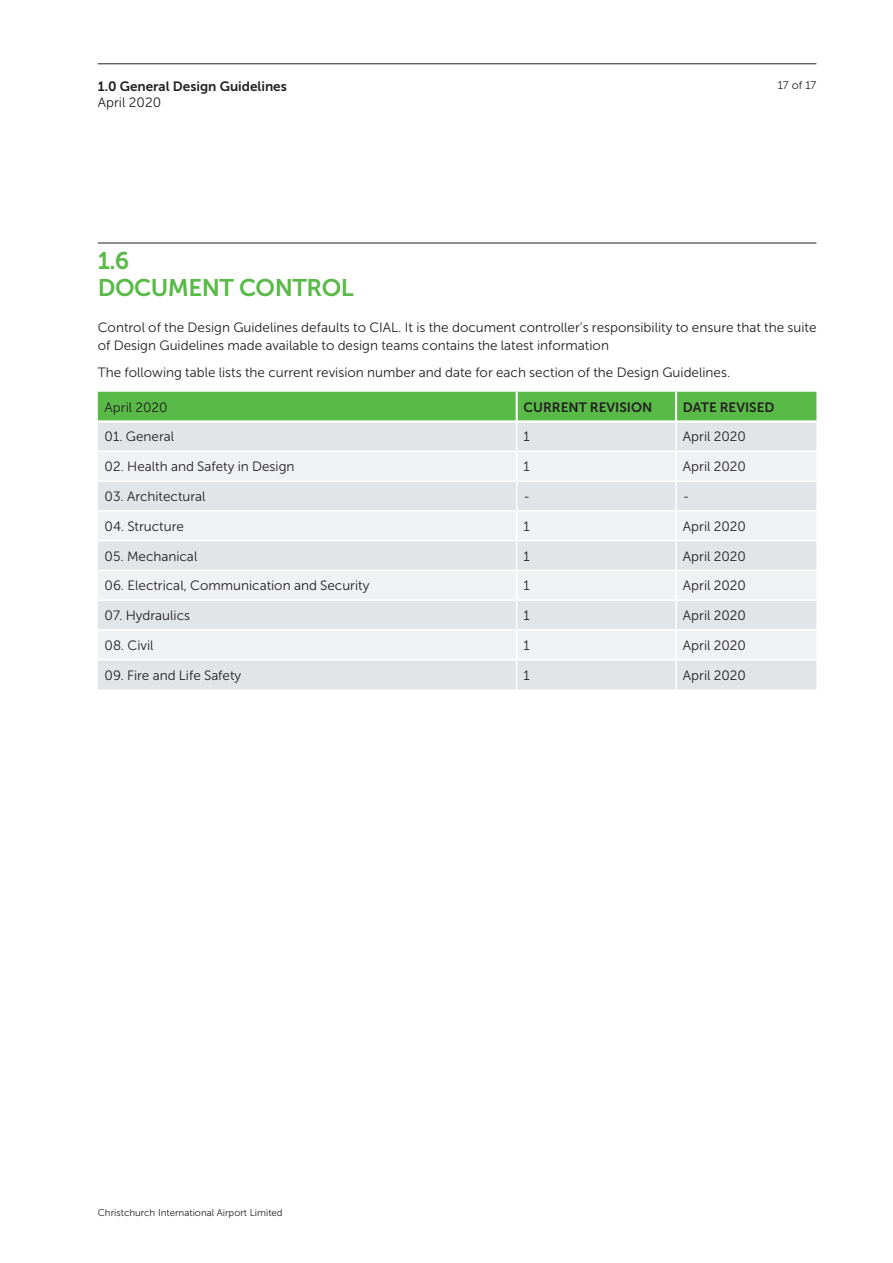
<style>
.page{position:relative;width:893px;height:1263px;background:#fff}
.page>*{position:absolute;margin:0;border:0;box-sizing:border-box;transform-origin:0 0}
.t1{font:24px/27px "Museo Sans 700";letter-spacing:-.02em;color:#59ba47}
.t2{font:13.5px/18px "Museo Sans 300";color:#231f20}
.t3{font:13.5px "Museo Sans 700";color:#231f20}
.t4{font:11.25px "Museo Sans 300";color:#231f20}
.t5{font:9.75px "Museo Sans 300";color:#231f20}
</style>
<div class="page">
<hr style="left:98px;top:63px;width:718px;height:1px;background:#231f20">
<hr style="left:98px;top:243px;width:718px;height:1px;background:#231f20">
<svg style="left:98px;top:392px;width:718px;height:297px"></svg>
<hr style="left:98px;top:421px;width:418px;height:1px;background:#fff">
<hr style="left:98px;top:422px;width:419px;height:1px;background:#fff">
<hr style="left:517px;top:421px;width:159px;height:1px;background:#fff">
<hr style="left:517px;top:422px;width:159px;height:1px;background:#fff">
<hr style="left:676px;top:421px;width:140px;height:1px;background:#fff">
<hr style="left:676px;top:422px;width:140px;height:1px;background:#fff">
<hr style="left:98px;top:659px;width:419px;height:1px;background:#fff">
<hr style="left:517px;top:659px;width:159px;height:1px;background:#fff">
<hr style="left:676px;top:659px;width:140px;height:1px;background:#fff">
<p class="t3" style="left:98px;top:78px;width:191px">1.0 General Design Guidelines</p>
<p class="t2" style="left:98px;top:93px;width:65px">April 2020</p>
<p class="t4" style="left:778px;top:79px;width:40px">17 of 17</p>
<h1 class="t1" style="left:98px;top:247px;width:257px">1.6<br>DOCUMENT CONTROL</h1>
<p class="t2" style="left:98px;top:318px;width:720px">Control of the Design Guidelines defaults to CIAL. It is the document controller’s responsibility to ensure that the suite of Design Guidelines made available to design teams contains the latest information</p>
<p class="t2" style="left:98px;top:363px;width:634px">The following table lists the current revision number and date for each section of the Design Guidelines.</p>
<p class="t2" style="left:105px;top:398px;width:64px">April 2020</p>
<p class="t3" style="left:523px;top:399px;width:130px">CURRENT REVISION</p>
<p class="t3" style="left:683px;top:399px;width:93px">DATE REVISED</p>
<p class="t2" style="left:105px;top:428px;width:71px">01. General</p>
<p class="t2" style="left:523px;top:428px;width:8px">1</p>
<p class="t2" style="left:683px;top:428px;width:64px">April 2020</p>
<p class="t2" style="left:105px;top:458px;width:191px">02. Health and Safety in Design</p>
<p class="t2" style="left:523px;top:458px;width:8px">1</p>
<p class="t2" style="left:683px;top:458px;width:64px">April 2020</p>
<p class="t2" style="left:105px;top:487px;width:103px">03. Architectural</p>
<p class="t2" style="left:523px;top:487px;width:8px">-</p>
<p class="t2" style="left:683px;top:487px;width:8px">-</p>
<p class="t2" style="left:105px;top:517px;width:81px">04. Structure</p>
<p class="t2" style="left:523px;top:517px;width:8px">1</p>
<p class="t2" style="left:683px;top:517px;width:64px">April 2020</p>
<p class="t2" style="left:105px;top:547px;width:94px">05. Mechanical</p>
<p class="t2" style="left:523px;top:547px;width:8px">1</p>
<p class="t2" style="left:683px;top:547px;width:64px">April 2020</p>
<p class="t2" style="left:105px;top:577px;width:266px">06. Electrical, Communication and Security</p>
<p class="t2" style="left:523px;top:577px;width:8px">1</p>
<p class="t2" style="left:683px;top:577px;width:64px">April 2020</p>
<p class="t2" style="left:105px;top:606px;width:87px">07. Hydraulics</p>
<p class="t2" style="left:523px;top:606px;width:8px">1</p>
<p class="t2" style="left:683px;top:606px;width:64px">April 2020</p>
<p class="t2" style="left:105px;top:636px;width:50px">08. Civil</p>
<p class="t2" style="left:523px;top:636px;width:8px">1</p>
<p class="t2" style="left:683px;top:636px;width:64px">April 2020</p>
<p class="t2" style="left:105px;top:666px;width:138px">09. Fire and Life Safety</p>
<p class="t2" style="left:523px;top:666px;width:8px">1</p>
<p class="t2" style="left:683px;top:666px;width:64px">April 2020</p>
<p class="t5" style="left:98px;top:1208px;width:186px">Christchurch International Airport Limited</p>
</div>
